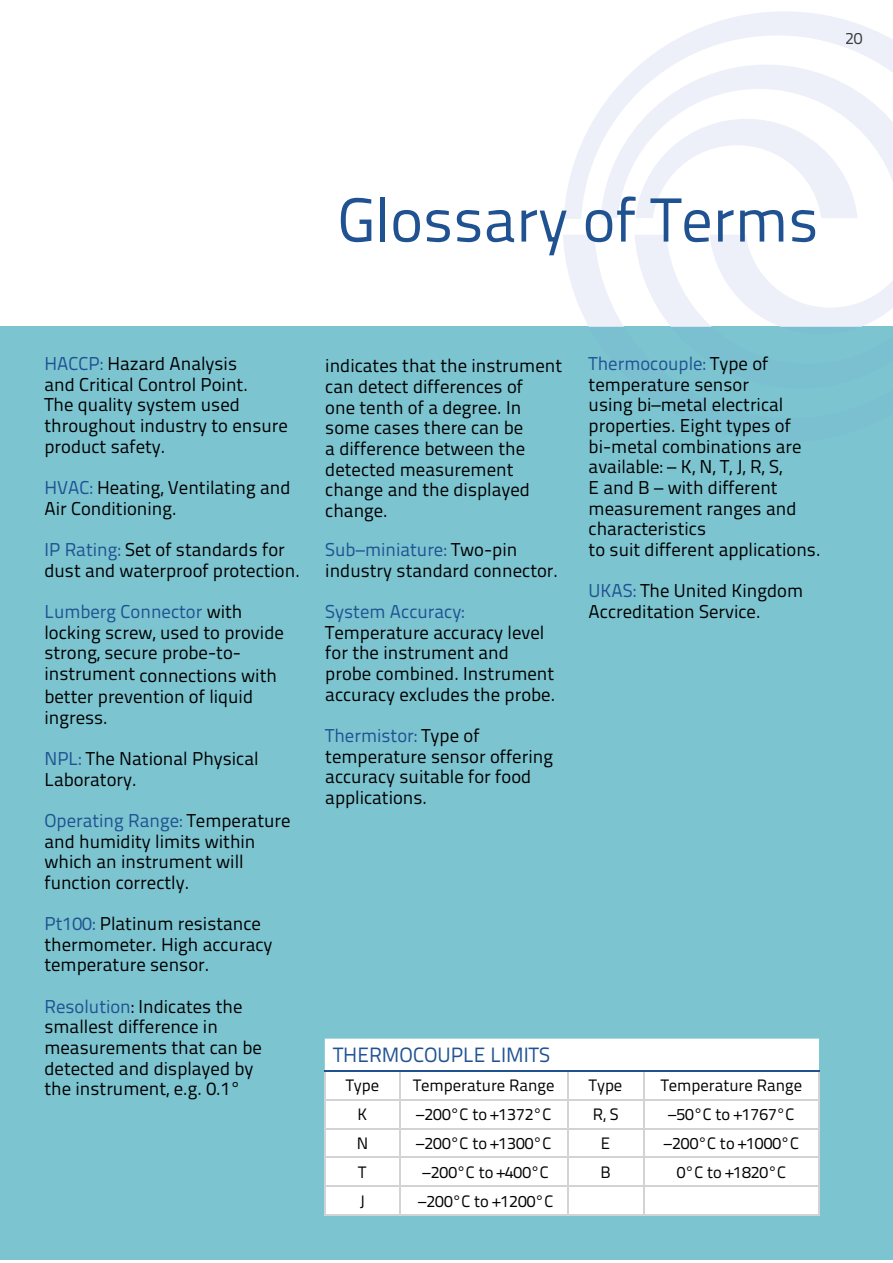
<style>
.page{position:relative;width:893px;height:1263px;background:#fff}
.page>*{position:absolute;margin:0;border:0;box-sizing:border-box;transform-origin:0 0}
.t1{font:61.95px "Titillium Text 25 L 400 wt";color:#205292}
.t2{font:20.7px "Titillium Text 25 L 400 wt";color:#205292}
.t3{font:18.6px/20.7px "Titillium Text 25 L 400 wt";color:#000}
.t4{font:18.6px "Titillium Text 25 L 400 wt";color:#205292}
.t5{font:16.5px "Titillium Text 25 L 400 wt";color:#000}
.s1{color:#205292}
</style>
<div class="page">
<div style="left:0;top:327px;width:892px;height:932px;background:#7bc4d0"></div>
<svg style="left:564px;top:11px;width:328px;height:208px"></svg>
<div style="left:846px;top:33px;width:16px;height:11px;background:#edf0f9"></div>
<svg style="left:600px;top:65px;width:292px;height:153px"></svg>
<svg style="left:563px;top:235px;width:25px;height:92px;fill:#edf0f9"></svg>
<svg style="left:588px;top:235px;width:304px;height:92px"></svg>
<div style="left:325px;top:1039px;width:494px;height:176px;background:#fff"></div>
<hr style="left:324px;top:1099px;width:76px;height:1px;background:#d1d3d4">
<hr style="left:400px;top:1099px;width:167px;height:1px;background:#d1d3d4">
<hr style="left:567px;top:1099px;width:76px;height:1px;background:#d1d3d4">
<hr style="left:643px;top:1099px;width:176px;height:1px;background:#d1d3d4">
<hr style="left:324px;top:1128px;width:76px;height:1px;background:#d1d3d4">
<hr style="left:400px;top:1128px;width:167px;height:1px;background:#d1d3d4">
<hr style="left:567px;top:1128px;width:76px;height:1px;background:#d1d3d4">
<hr style="left:643px;top:1128px;width:176px;height:1px;background:#d1d3d4">
<hr style="left:324px;top:1157px;width:76px;height:1px;background:#d1d3d4">
<hr style="left:400px;top:1157px;width:167px;height:1px;background:#d1d3d4">
<hr style="left:567px;top:1157px;width:76px;height:1px;background:#d1d3d4">
<hr style="left:643px;top:1157px;width:176px;height:1px;background:#d1d3d4">
<hr style="left:324px;top:1186px;width:76px;height:1px;background:#d1d3d4">
<svg style="left:324px;top:1071px;width:1px;height:144px"></svg>
<hr style="left:400px;top:1186px;width:167px;height:1px;background:#d1d3d4">
<svg style="left:399px;top:1071px;width:1px;height:144px"></svg>
<hr style="left:567px;top:1186px;width:76px;height:1px;background:#d1d3d4">
<svg style="left:567px;top:1071px;width:1px;height:144px"></svg>
<hr style="left:643px;top:1186px;width:176px;height:1px;background:#d1d3d4">
<svg style="left:643px;top:1071px;width:1px;height:144px"></svg>
<svg style="left:818px;top:1071px;width:1px;height:144px"></svg>
<hr style="left:324px;top:1215px;width:76px;height:1px;background:#d1d3d4">
<hr style="left:400px;top:1215px;width:167px;height:1px;background:#d1d3d4">
<hr style="left:567px;top:1215px;width:76px;height:1px;background:#d1d3d4">
<hr style="left:643px;top:1215px;width:176px;height:1px;background:#d1d3d4">
<hr style="left:324px;top:1070px;width:76px;height:1px;background:#205292">
<hr style="left:400px;top:1070px;width:167px;height:1px;background:#205292">
<hr style="left:567px;top:1070px;width:76px;height:1px;background:#205292">
<hr style="left:643px;top:1070px;width:176px;height:1px;background:#205292">
<p class="t5" style="left:845px;top:32px;width:19px">20</p>
<h1 class="t1" style="left:337px;top:195px;width:482px">Glossary of Terms</h1>
<p class="t3" style="left:44px;top:355px;width:245px"><span class="s1">HACCP:</span> Hazard Analysis<br>and Critical Control Point.<br>The quality system used throughout industry to ensure product safety.</p>
<p class="t3" style="left:44px;top:479px;width:247px"><span class="s1">HVAC:</span> Heating, Ventilating and<br>Air Conditioning.</p>
<p class="t3" style="left:44px;top:541px;width:257px"><span class="s1">IP Rating:</span> Set of standards for dust and waterproof protection.</p>
<p class="t3" style="left:44px;top:603px;width:241px"><span class="s1">Lumberg Connector</span> with locking screw, used to provide strong, secure probe-to-</p>
<p class="t3" style="left:44px;top:667px;width:234px">instrument connections with better prevention of liquid ingress.</p>
<p class="t3" style="left:44px;top:750px;width:216px"><span class="s1">NPL:</span> The National Physical<br>Laboratory.</p>
<p class="t3" style="left:44px;top:812px;width:247px"><span class="s1">Operating Range:</span> Temperature and humidity limits within which an instrument will function correctly.</p>
<p class="t3" style="left:44px;top:915px;width:229px"><span class="s1">Pt100:</span> Platinum resistance thermometer. High accuracy temperature sensor.</p>
<p class="t3" style="left:44px;top:998px;width:219px"><span class="s1">Resolution</span>: Indicates the smallest difference in measurements that can be detected and displayed by the instrument, e.g. 0.1°</p>
<p class="t3" style="left:325px;top:357px;width:238px">indicates that the instrument can detect differences of<br>one tenth of a degree. In some cases there can be<br>a difference between the detected measurement change and the displayed change.</p>
<p class="t3" style="left:325px;top:541px;width:234px"><span class="s1">Sub–miniature:</span> Two-pin industry standard connector.</p>
<p class="t4" style="left:325px;top:604px;width:141px">System Accuracy:</p>
<p class="t3" style="left:325px;top:624px;width:231px">Temperature accuracy level for the instrument and probe combined. Instrument accuracy excludes the probe.</p>
<p class="t3" style="left:325px;top:727px;width:229px"><span class="s1">Thermistor:</span> Type of temperature sensor offering accuracy suitable for food applications.</p>
<p class="t3" style="left:588px;top:355px;width:233px"><span class="s1">Thermocouple:</span> Type of temperature sensor<br>using bi–metal electrical properties. Eight types of bi-metal combinations are available: – K, N, T, J, R, S,<br>E and B – with different measurement ranges and characteristics<br>to suit different applications.</p>
<p class="t3" style="left:588px;top:582px;width:216px"><span class="s1">UKAS:</span> The United Kingdom<br>Accreditation Service.</p>
<p class="t2" style="left:333px;top:1047px;width:218px">THERMOCOUPLE LIMITS</p>
<p class="t5" style="left:345px;top:1079px;width:35px">Type</p>
<p class="t5" style="left:413px;top:1079px;width:143px">Temperature Range</p>
<p class="t5" style="left:589px;top:1079px;width:35px">Type</p>
<p class="t5" style="left:660px;top:1079px;width:143px">Temperature Range</p>
<p class="t5" style="left:357px;top:1108px;width:11px">K</p>
<p class="t5" style="left:416px;top:1108px;width:136px">–200°C to +1372°C</p>
<p class="t5" style="left:592px;top:1108px;width:27px">R, S</p>
<p class="t5" style="left:668px;top:1108px;width:128px">–50°C to +1767°C</p>
<p class="t5" style="left:356px;top:1137px;width:13px">N</p>
<p class="t5" style="left:416px;top:1137px;width:136px">–200°C to +1300°C</p>
<p class="t5" style="left:601px;top:1137px;width:11px">E</p>
<p class="t5" style="left:664px;top:1137px;width:136px">–200°C to +1000°C</p>
<p class="t5" style="left:358px;top:1166px;width:10px">T</p>
<p class="t5" style="left:422px;top:1166px;width:128px">–200°C to +400°C</p>
<p class="t5" style="left:600px;top:1166px;width:12px">B</p>
<p class="t5" style="left:676px;top:1166px;width:111px">0°C to +1820°C</p>
<p class="t5" style="left:360px;top:1195px;width:7px">J</p>
<p class="t5" style="left:418px;top:1195px;width:136px">–200°C to +1200°C</p>
</div>
